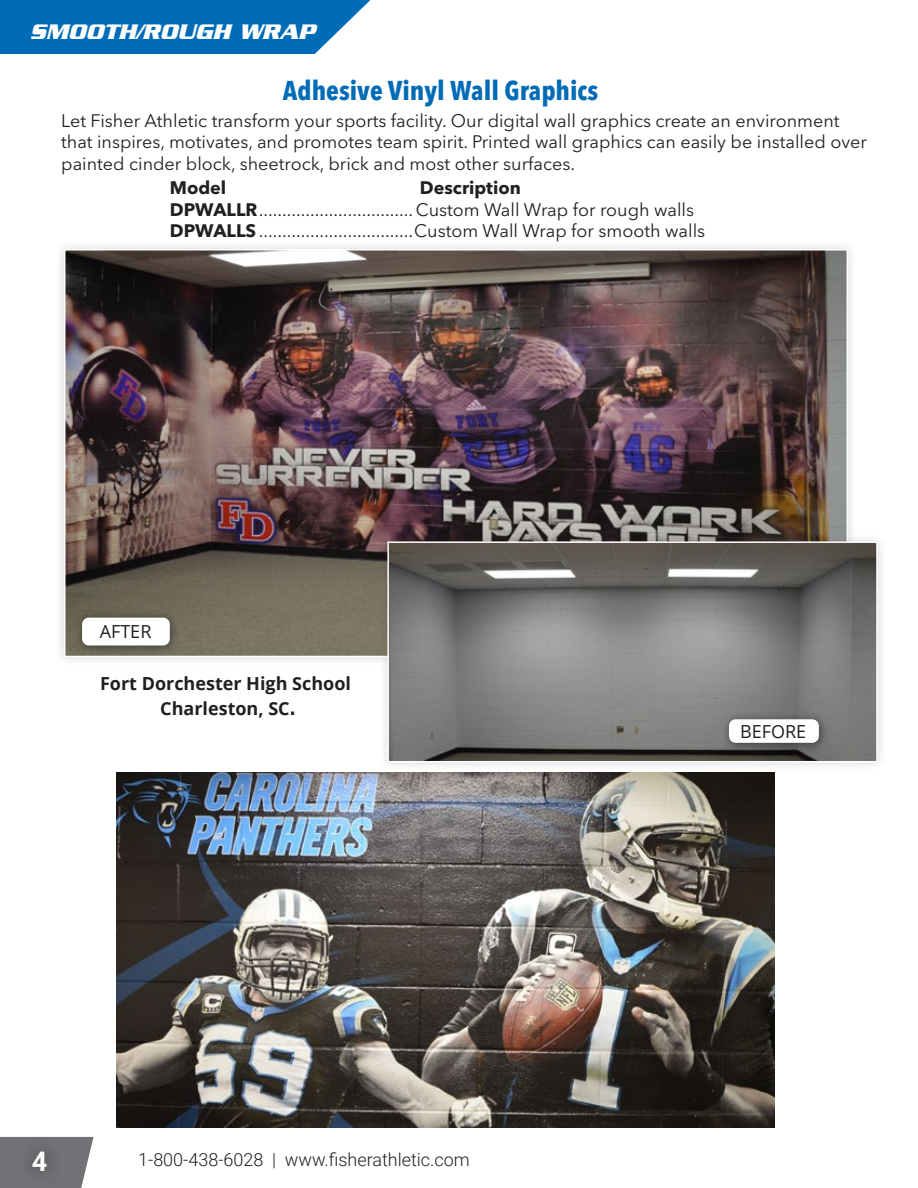
<style>
.page{position:relative;width:918px;height:1188px;background:#fff}
.page>*{position:absolute;margin:0;border:0;box-sizing:border-box;transform-origin:0 0}
.t1{font:700 condensed 27px "Avenir Next LT Pro";color:#006bb6}
.t2{font:700 27px "Roboto";color:#fff}
.t3{font:italic 700 22.8px "Serpentine";color:#fff}
.t4{font:18px/21.6px "Avenir Next LT Pro";color:#231f20}
.t5{font:700 18px "Open Sans";color:#231f20}
.t6{font:300 18px "Roboto";color:#231f20}
.t7{font:700 18px "Avenir Next LT Pro";color:#231f20}
.t8{font:18px "Open Sans";color:#231f20}
.s1{font-weight:700}
.s2{font-family:"Klavika";font-size:21px}
</style>
<div class="page">
<svg style="left:0;top:1137px;width:94px;height:51px;background:#858588"></svg>
<div style="left:16px;top:1135px;width:47px;height:53px;background:#6f7073"></div>
<div style="left:54px;top:239px;width:804px;height:428px;background:#231f20;opacity:.18"></div>
<img style="left:67px;top:252px;width:778px;height:402px">
<div style="left:73px;top:609px;width:108px;height:48px;background:#231f20;opacity:.65"></div>
<div style="left:82px;top:618px;width:88px;height:27px;background:#fff;border-radius:7px"></div>
<div style="left:378px;top:532px;width:509px;height:240px;background:#231f20;opacity:.18"></div>
<img style="left:390px;top:544px;width:485px;height:215px">
<div style="left:387px;top:541px;width:491px;height:221px;border:2px solid #fff"></div>
<div style="left:721px;top:711px;width:109px;height:43px;background:#231f20;opacity:.65"></div>
<div style="left:729px;top:719px;width:90px;height:24px;background:#fff;border-radius:7px"></div>
<img style="left:117px;top:772px;width:658px;height:356px">
<svg style="left:0;top:0;width:370px;height:54px;background:#1275bb"></svg>
<p class="t3" style="left:30px;top:19px;width:287px">SMOOTH/ROUGH WRAP</p>
<p class="t1" style="left:283px;top:74px;width:317px">Adhesive Vinyl Wall Graphics</p>
<p class="t4" style="left:61px;top:109px;width:807px">Let Fisher Athletic transform your sports facility. Our digital wall graphics create an environment that inspires, motivates, and promotes team spirit. Printed wall graphics can easily be installed over painted cinder block, sheetrock, brick and most other surfaces.</p>
<p class="t7" style="left:170px;top:177px;width:58px">Model</p>
<p class="t7" style="left:420px;top:177px;width:102px">Description</p>
<p class="t4" style="left:170px;top:198px;width:526px"><span class="s1">DPWALLR</span>................................. Custom Wall Wrap for rough walls</p>
<p class="t4" style="left:170px;top:220px;width:537px"><span class="s1">DPWALLS</span>.................................Custom Wall Wrap for smooth walls</p>
<p class="t8" style="left:100px;top:620px;width:53px">AFTER</p>
<p class="t5" style="left:100px;top:670px;width:252px">Fort Dorchester High School</p>
<p class="t5" style="left:160px;top:696px;width:137px">Charleston, SC<span class="s2">.</span></p>
<h1 class="t2" style="left:32px;top:1142px;width:17px">4</h1>
<p class="t6" style="left:138px;top:1147px;width:333px">1-800-438-6028 | www.fisherathletic.com</p>
<p class="t8" style="left:740px;top:719px;width:68px">BEFORE</p>
</div>
